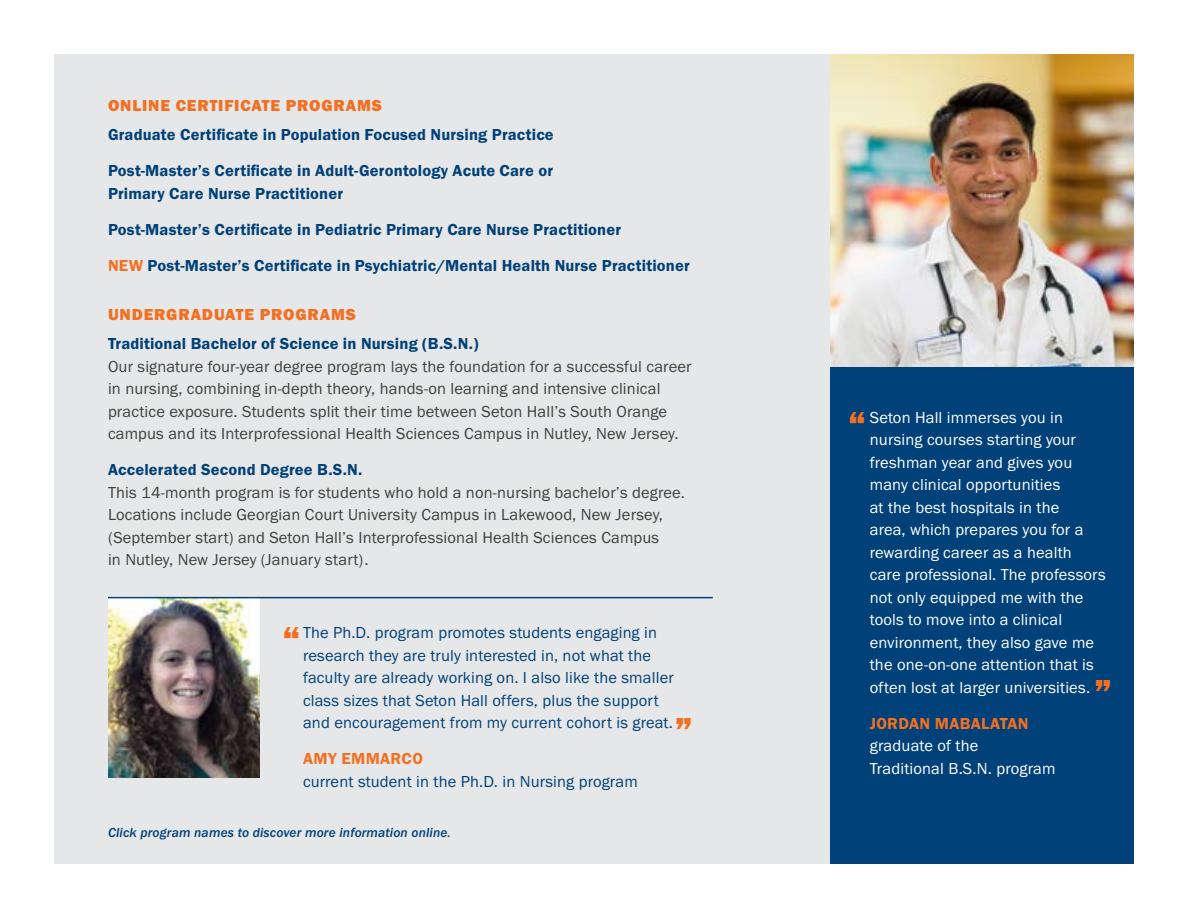
<style>
.page{position:relative;width:1188px;height:918px;background:#fff}
.page>*{position:absolute;margin:0;border:0;box-sizing:border-box;transform-origin:0 0}
.t1{font:39px "Franklin Gothic URW Hea";color:#f36f21}
.t2{font:16.5px/22.5px "Franklin Gothic URW Boo";letter-spacing:.01em;color:#403f3b}
.t3{font:16.5px/22.5px "Franklin Gothic URW Boo";letter-spacing:.01em;color:#fff}
.t4{font:16.5px/36px "Franklin Gothic URW Dem";letter-spacing:.01em;color:#004179}
.t5{font:16.5px/22.5px "Franklin Gothic URW Boo";letter-spacing:.01em;color:#004179}
.t6{font:16.5px "Franklin Gothic URW Hea";letter-spacing:.05em;color:#f36f21}
.t7{font:16.5px "Franklin Gothic URW Dem";letter-spacing:.02em;color:#f36f21}
.t8{font:13.5px "Franklin Gothic URW Med Ita";letter-spacing:.01em;color:#004179}
.s1{color:#f36f21}
</style>
<div class="page">
<div style="left:54px;top:54px;width:1080px;height:810px;background:#e6e7e8"></div>
<div style="left:831px;top:353px;width:303px;height:511px;background:#004179"></div>
<img style="left:831px;top:54px;width:303px;height:312px">
<img style="left:108px;top:598px;width:151px;height:180px">
<hr style="left:108px;top:597px;width:605px;height:1px;background:#004179">
<p class="t6" style="left:108px;top:95px;width:275px">ONLINE CERTIFICATE PROGRAMS</p>
<p class="t4" style="left:108px;top:116px;width:447px">Graduate Certificate in Population Focused Nursing Practice<br>Post-Master’s Certificate in Adult-Gerontology Acute Care or</p>
<p class="t4" style="left:108px;top:175px;width:583px">Primary Care Nurse Practitioner<br>Post-Master’s Certificate in Pediatric Primary Care Nurse Practitioner<br><span class="s1">NEW</span> Post-Master’s Certificate in Psychiatric/Mental Health Nurse Practitioner</p>
<p class="t6" style="left:108px;top:304px;width:249px">UNDERGRADUATE PROGRAMS</p>
<p class="t4" style="left:108px;top:326px;width:372px">Traditional Bachelor of Science in Nursing (B.S.N.)</p>
<p class="t2" style="left:108px;top:355px;width:585px">Our signature four-year degree program lays the foundation for a successful career in nursing, combining in-depth theory, hands-on learning and intensive clinical practice exposure. Students split their time between Seton Hall’s South Orange campus and its Interprofessional Health Sciences Campus in Nutley, New Jersey.</p>
<p class="t4" style="left:108px;top:452px;width:256px">Accelerated Second Degree B.S.N.</p>
<p class="t2" style="left:108px;top:481px;width:578px">This 14-month program is for students who hold a non-nursing bachelor’s degree.<br>Locations include Georgian Court University Campus in Lakewood, New Jersey, (September start) and Seton Hall’s Interprofessional Health Sciences Campus<br>in Nutley, New Jersey (January start).</p>
<p class="t5" style="left:303px;top:621px;width:372px">The Ph.D. program promotes students engaging in research they are truly interested in, not what the faculty are already working on. I also like the smaller class sizes that Seton Hall offers, plus the support and encouragement from my current cohort is great.</p>
<p class="t7" style="left:303px;top:749px;width:121px">AMY EMMARCO</p>
<p class="t5" style="left:303px;top:770px;width:336px">current student in the Ph.D. in Nursing program</p>
<h1 class="t1" style="left:282px;top:615px;width:19px">“</h1>
<h1 class="t1" style="left:675px;top:705px;width:19px">”</h1>
<p class="t8" style="left:108px;top:825px;width:344px">Click program names to discover more information online.</p>
<p class="t3" style="left:870px;top:406px;width:237px">Seton Hall immerses you in nursing courses starting your freshman year and gives you many clinical opportunities<br>at the best hospitals in the<br>area, which prepares you for a rewarding career as a health care professional. The professors not only equipped me with the tools to move into a clinical environment, they also gave me the one-on-one attention that is often lost at larger universities.</p>
<p class="t7" style="left:870px;top:713px;width:160px">JORDAN MABALATAN</p>
<p class="t3" style="left:870px;top:734px;width:187px">graduate of the<br>Traditional B.S.N. program</p>
<h1 class="t1" style="left:848px;top:400px;width:19px">“</h1>
<h1 class="t1" style="left:1094px;top:668px;width:19px">”</h1>
</div>
